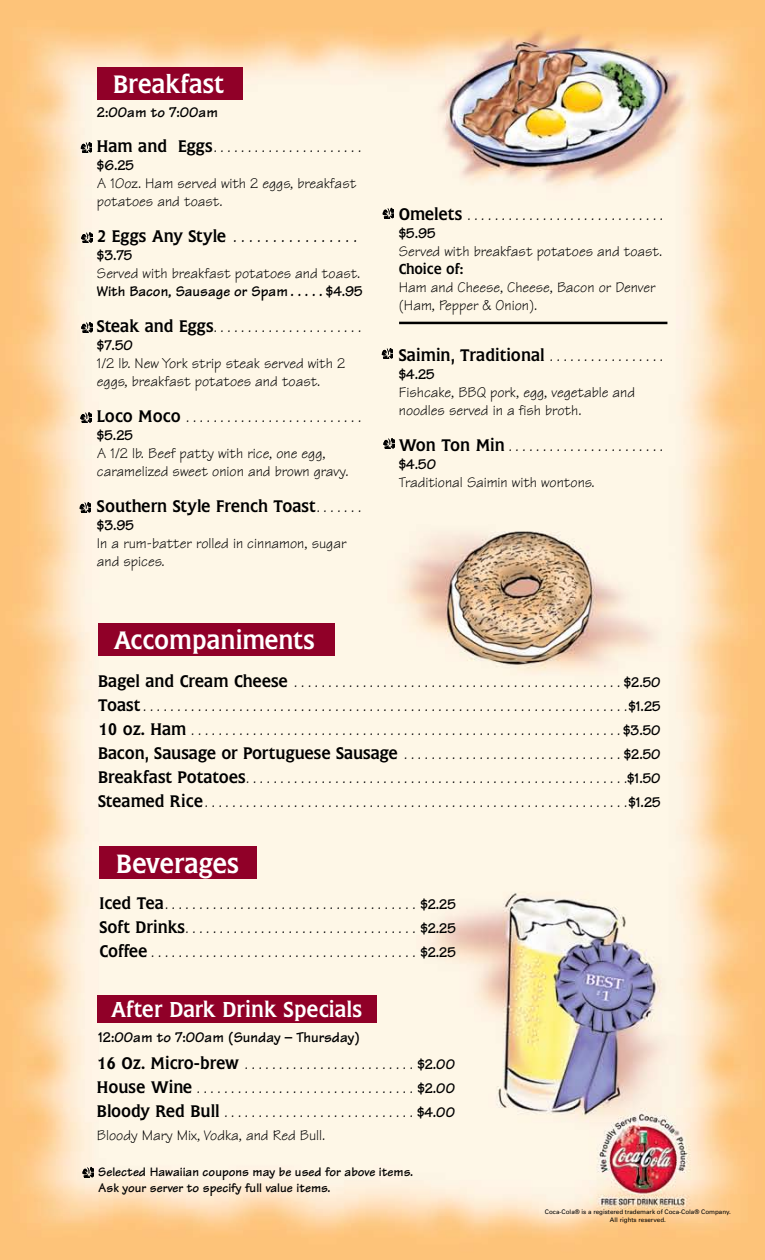
<style>
.page{position:relative;width:765px;height:1260px;background:#fff}
.page>*{position:absolute;margin:0;border:0;box-sizing:border-box;transform-origin:0 0}
.t1{font:27.5px "Flare Gothic Regular DTC";color:#fff}
.t2{font:26.25px "Flare Gothic Regular DTC";color:#fff}
.t3{font:22.5px "Flare Gothic Regular DTC";color:#fff}
.t4{font:17.5px "Flare Gothic Regular DTC";color:#000}
.t5{font:17.5px "Tekton";color:#000}
.t6{font:15px/18px "Tekton";color:#000}
.t7{font:700 15px "Tekton";color:#000}
.t8{font:15px "Flare Gothic Regular DTC";color:#000}
.t9{font:700 13.12px/15.8px "Tekton";color:#000}
.t10{font:6.25px/7.5px "Univers";color:#000;text-align:center}
.s1{font-family:"Flare Gothic Regular DTC";font-size:17.5px}
.s2{font-weight:700}
.s3{font-family:"Flare Gothic Regular DTC"}
.s4{font-family:"Tekton";font-size:15px}
.s5{font-family:"Tekton";font-weight:700;font-size:15px}
</style>
<div class="page">
<img style="left:0;top:0;width:765px;height:1260px">
<div style="left:99px;top:846px;width:158px;height:33px;background:#900028"></div>
<div style="left:98px;top:67px;width:145px;height:32px;background:#900028"></div>
<div style="left:98px;top:623px;width:236px;height:33px;background:#900028"></div>
<hr style="left:399px;top:322px;width:268px;height:2px;background:#000">
<div style="left:97px;top:995px;width:280px;height:28px;background:#900028"></div>
<svg style="left:81px;top:142px;width:11px;height:10px"></svg>
<svg style="left:81px;top:232px;width:11px;height:11px"></svg>
<svg style="left:81px;top:322px;width:11px;height:10px"></svg>
<svg style="left:80px;top:412px;width:11px;height:11px"></svg>
<svg style="left:382px;top:208px;width:12px;height:10px"></svg>
<svg style="left:382px;top:348px;width:11px;height:11px"></svg>
<svg style="left:383px;top:438px;width:11px;height:11px"></svg>
<svg style="left:79px;top:502px;width:12px;height:10px"></svg>
<svg style="left:82px;top:1167px;width:12px;height:10px"></svg>
<h2 class="t2" style="left:113px;top:70px;width:113px">Breakfast</h2>
<p class="t7" style="left:97px;top:103px;width:123px">2:00am to 7:00am</p>
<p class="t6" style="left:97px;top:139px;width:259px"><span class="s1">Ham and Eggs</span> . . . . . . . . . . . . . . . . . . . . . <span class="s2">$6.25</span></p>
<p class="t6" style="left:97px;top:175px;width:261px">A 10oz. Ham served with 2 eggs, breakfast potatoes and toast.</p>
<p class="t5" style="left:97px;top:226px;width:262px"><span class="s3">2 Eggs Any Style</span> ................</p>
<p class="t7" style="left:97px;top:246px;width:37px">$3.75</p>
<p class="t6" style="left:97px;top:265px;width:263px">Served with breakfast potatoes and toast.</p>
<p class="t7" style="left:97px;top:282px;width:196px">With Bacon, Sausage or Spam.....</p>
<p class="t7" style="left:326px;top:282px;width:38px">$4.95</p>
<p class="t6" style="left:97px;top:319px;width:259px"><span class="s1">Steak and Eggs</span> . . . . . . . . . . . . . . . . . . . . . <span class="s2">$7.50</span></p>
<p class="t6" style="left:97px;top:355px;width:250px">1/2 lb. New York strip steak served with 2 eggs, breakfast potatoes and toast.</p>
<p class="t6" style="left:97px;top:409px;width:259px"><span class="s1">Loco Moco</span> ......................... <span class="s2">$5.25</span></p>
<p class="t6" style="left:97px;top:445px;width:251px">A 1/2 lb. Beef patty with rice, one egg, caramelized sweet onion and brown gravy.</p>
<p class="t4" style="left:97px;top:497px;width:259px">Southern Style French Toast <span class="s4">. . . . . .</span></p>
<p class="t7" style="left:97px;top:516px;width:39px">$3.95</p>
<p class="t6" style="left:97px;top:535px;width:251px">In a rum-batter rolled in cinnamon, sugar and spices.</p>
<h2 class="t2" style="left:114px;top:626px;width:203px">Accompaniments</h2>
<p class="t6" style="left:399px;top:207px;width:259px"><span class="s1">Omelets</span> ............................ <span class="s2">$5.95</span></p>
<p class="t6" style="left:399px;top:243px;width:263px">Served with breakfast potatoes and toast.</p>
<p class="t8" style="left:399px;top:261px;width:66px">Choice of:</p>
<p class="t6" style="left:399px;top:279px;width:258px">Ham and Cheese, Cheese, Bacon or Denver (Ham, Pepper &amp; Onion).</p>
<p class="t4" style="left:399px;top:346px;width:259px">Saimin, Traditional <span class="s4">. . . . . . . . . . . . . . . .</span></p>
<p class="t7" style="left:399px;top:365px;width:37px">$4.25</p>
<p class="t6" style="left:399px;top:384px;width:238px">Fishcake, BBQ pork, egg, vegetable and noodles served in a fish broth.</p>
<p class="t6" style="left:399px;top:438px;width:259px"><span class="s1">Won Ton Min</span> ...................... <span class="s2">$4.50</span></p>
<p class="t6" style="left:399px;top:474px;width:196px">Traditional Saimin with wontons.</p>
<p class="t6" style="left:98px;top:671px;width:564px;line-height:23.9px;text-align:justify"><span class="s1">Bagel and Cream Cheese</span> . . . . . . . . . . . . . . . . . . . . . . . . . . . . . . . . . . . . . . . . . . . . . . . <span class="s2">$2.50<br></span><span class="s1">Toast</span> . . . . . . . . . . . . . . . . . . . . . . . . . . . . . . . . . . . . . . . . . . . . . . . . . . . . . . . . . . . . . . . . . . . . . . <span class="s2">$1.25<br></span><span class="s1">10 oz. Ham</span> . . . . . . . . . . . . . . . . . . . . . . . . . . . . . . . . . . . . . . . . . . . . . . . . . . . . . . . . . . . . . . <span class="s2">$3.50</span></p>
<p class="t4" style="left:98px;top:743px;width:564px">Bacon, Sausage or Portuguese Sausage <span class="s4">. . . . . . . . . . . . . . . . . . . . . . . . . . . . . . .</span> <span class="s5">$2.50</span></p>
<p class="t6" style="left:98px;top:766px;width:564px;line-height:23.9px"><span class="s1">Breakfast Potatoes</span> . . . . . . . . . . . . . . . . . . . . . . . . . . . . . . . . . . . . . . . . . . . . . . . . . . . . . . . <span class="s2">$1.50<br></span><span class="s1">Steamed Rice</span> . . . . . . . . . . . . . . . . . . . . . . . . . . . . . . . . . . . . . . . . . . . . . . . . . . . . . . . . . . . . . <span class="s2">$1.25</span></p>
<h1 class="t1" style="left:116px;top:848px;width:124px">Beverages</h1>
<p class="t6" style="left:99px;top:893px;width:358px;line-height:23.9px;text-align:justify"><span class="s1">Iced Tea</span> . . . . . . . . . . . . . . . . . . . . . . . . . . . . . . . . . . . . . <span class="s2">$2.25<br></span><span class="s1">Soft Drinks</span> . . . . . . . . . . . . . . . . . . . . . . . . . . . . . . . . . . <span class="s2">$2.25<br></span><span class="s1">Coffee</span>.......................................<span class="s2">$2.25</span></p>
<h3 class="t3" style="left:111px;top:997px;width:253px">After Dark Drink Specials</h3>
<p class="t6" style="left:97px;top:1052px;width:360px;line-height:23.9px;text-align:justify"><span class="s1">16 Oz. Micro-brew</span> . . . . . . . . . . . . . . . . . . . . . . . . . <span class="s2">$2.00<br></span><span class="s1">House Wine</span> . . . . . . . . . . . . . . . . . . . . . . . . . . . . . . . . <span class="s2">$2.00<br></span><span class="s1">Bloody Red Bull</span> . . . . . . . . . . . . . . . . . . . . . . . . . . . . <span class="s2">$4.00<br></span>Bloody Mary Mix, Vodka, and Red Bull.</p>
<p class="t7" style="left:98px;top:1028px;width:263px">12:00am to 7:00am (Sunday – Thursday)</p>
<p class="t9" style="left:98px;top:1164px;width:316px">Selected Hawaiian coupons may be used for above items.<br>Ask your server to specify full value items.</p>
<p class="t10" style="left:545px;top:1208px;width:187px">Coca-Cola® is a registered trademark of Coca-Cola® Company.<br>All rights reserved.</p>
</div>
